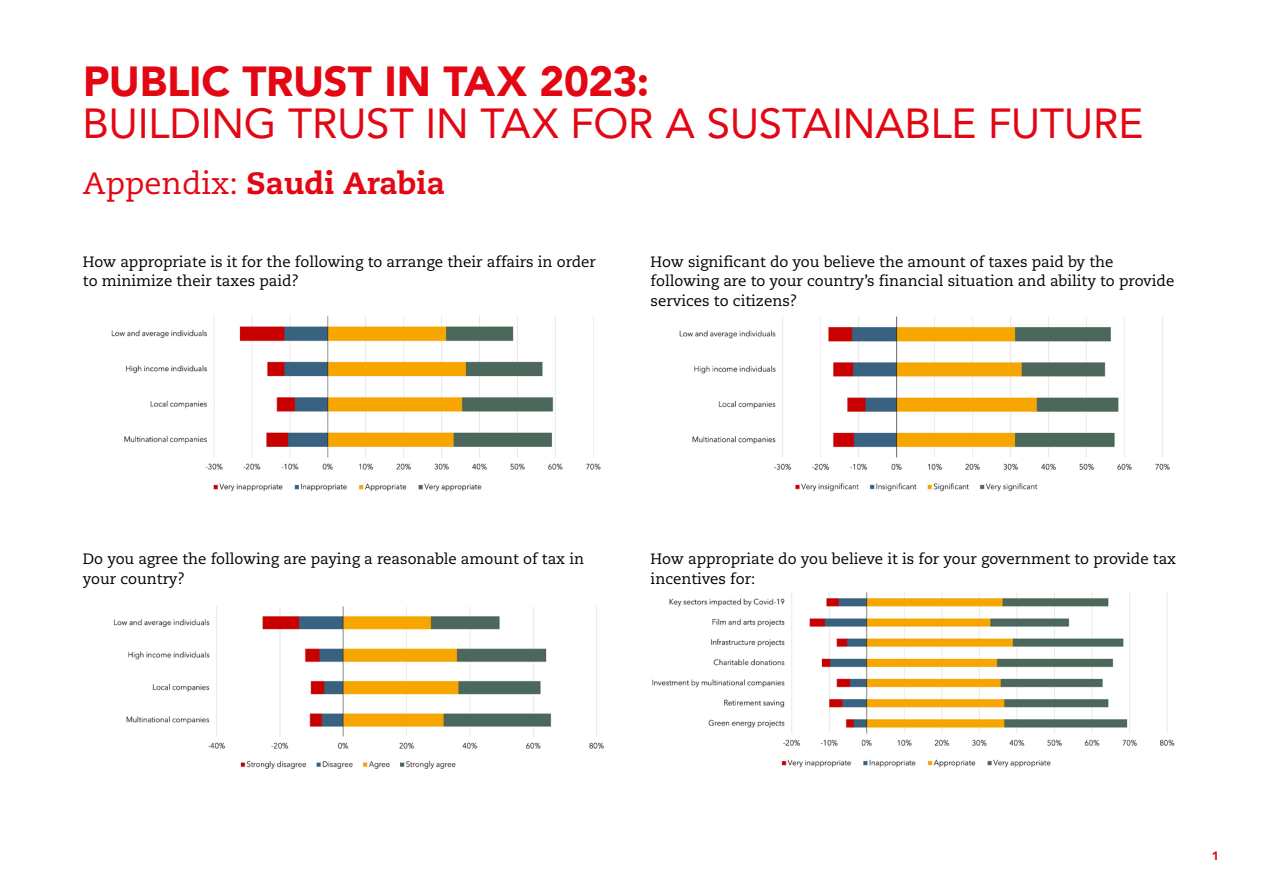
<style>
.page{position:relative;width:1263px;height:893px;background:#fff}
.page>*{position:absolute;margin:0;border:0;box-sizing:border-box;transform-origin:0 0}
.t1{font:42px "Avenir LT Pro";letter-spacing:-.005em;color:#e30613}
.t2{font:900 42px "Avenir LT Pro";letter-spacing:-.01em;color:#e30613}
.t3{font:800 30.75px "Caecilia LT Std";color:#e30613}
.t4{font:15px/19.5px "Caecilia LT Std";color:#000}
.t5{font:900 12px "Avenir LT Pro";color:#e30613}
.s1{font-weight:400}
</style>
<div class="page">
<img style="left:679px;top:316px;width:491px;height:176px">
<img style="left:113px;top:606px;width:491px;height:163px">
<img style="left:652px;top:592px;width:523px;height:176px">
<img style="left:111px;top:315px;width:490px;height:177px">
<h1 class="t2" style="left:83px;top:56px;width:568px">PUBLIC TRUST IN TAX 2023:</h1>
<h1 class="t1" style="left:83px;top:97px;width:1062px">BUILDING TRUST IN TAX FOR A SUSTAINABLE FUTURE</h1>
<h2 class="t3" style="left:83px;top:164px;width:364px"><span class="s1">Appendix:</span> Saudi Arabia</h2>
<p class="t4" style="left:83px;top:252px;width:514px">How appropriate is it for the following to arrange their affairs in order to minimize their taxes paid?</p>
<p class="t4" style="left:651px;top:252px;width:525px">How significant do you believe the amount of taxes paid by the following are to your country’s financial situation and ability to provide services to citizens?</p>
<p class="t4" style="left:83px;top:550px;width:503px">Do you agree the following are paying a reasonable amount of tax in your country?</p>
<p class="t4" style="left:651px;top:550px;width:527px">How appropriate do you believe it is for your government to provide tax incentives for:</p>
<p class="t5" style="left:1212px;top:848px;width:9px">1</p>
</div>
